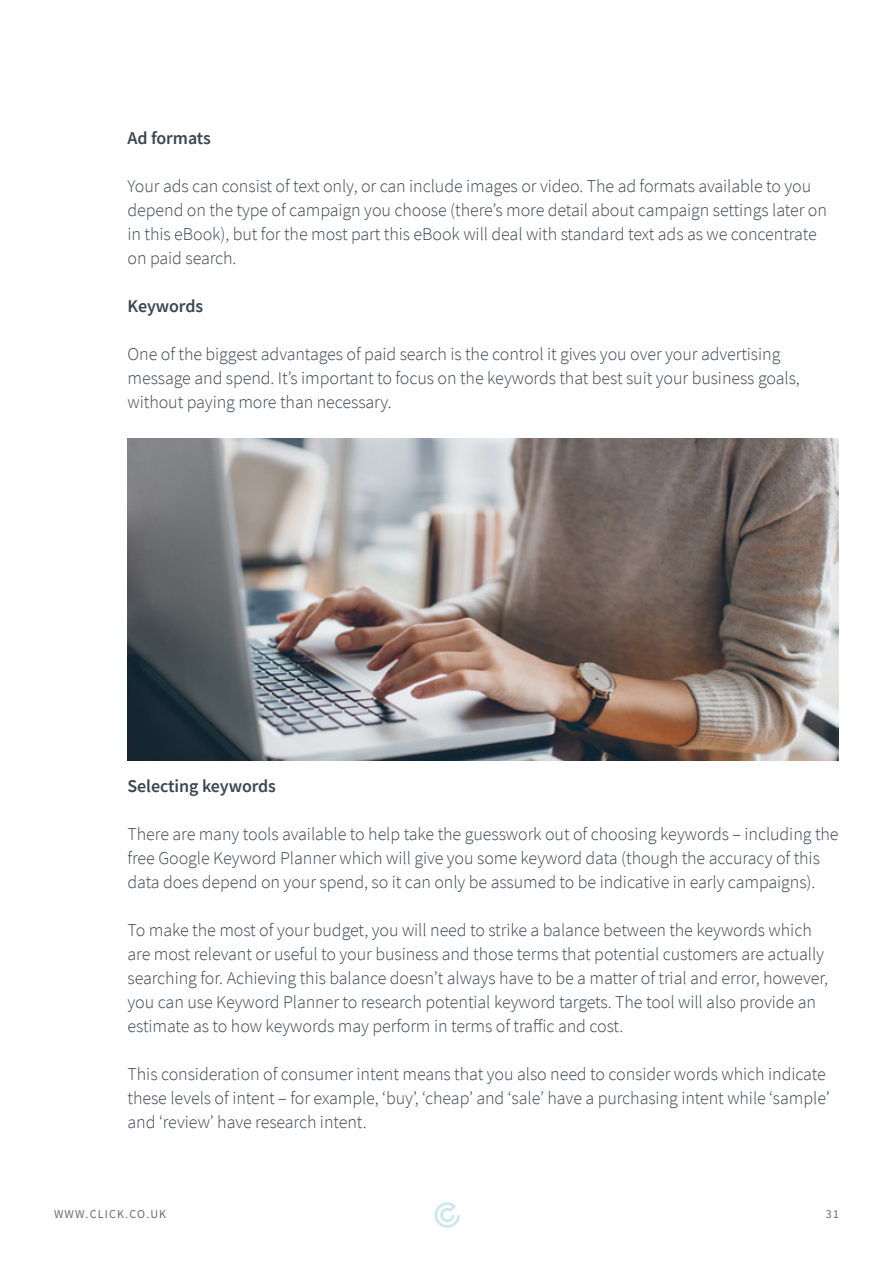
<style>
.page{position:relative;width:893px;height:1263px;background:#fff}
.page>*{position:absolute;margin:0;border:0;box-sizing:border-box;transform-origin:0 0}
.t1{font:300 18px/24px "Source Sans Pro";letter-spacing:-.005em;color:#3b464f}
.t2{font:600 18px "Source Sans Pro";letter-spacing:-.005em;color:#3b464f}
.t3{font:12px "Source Sans Pro";letter-spacing:.1em;color:#686b73}
</style>
<div class="page">
<svg style="left:434px;top:1202px;width:26px;height:26px"></svg>
<img style="left:128px;top:438px;width:711px;height:322px">
<p class="t2" style="left:128px;top:126px;width:85px">Ad formats</p>
<p class="t1" style="left:128px;top:174px;width:701px">Your ads can consist of text only, or can include images or video. The ad formats available to you depend on the type of campaign you choose (there’s more detail about campaign settings later on in this eBook), but for the most part this eBook will deal with standard text ads as we concentrate on paid search.</p>
<p class="t2" style="left:128px;top:294px;width:77px">Keywords</p>
<p class="t1" style="left:128px;top:342px;width:674px">One of the biggest advantages of paid search is the control it gives you over your advertising message and spend. It’s important to focus on the keywords that best suit your business goals, without paying more than necessary.</p>
<p class="t2" style="left:128px;top:774px;width:150px">Selecting keywords</p>
<p class="t1" style="left:128px;top:822px;width:713px">There are many tools available to help take the guesswork out of choosing keywords – including the free Google Keyword Planner which will give you some keyword data (though the accuracy of this data does depend on your spend, so it can only be assumed to be indicative in early campaigns).</p>
<p class="t1" style="left:128px;top:918px;width:702px">To make the most of your budget, you will need to strike a balance between the keywords which are most relevant or useful to your business and those terms that potential customers are actually searching for. Achieving this balance doesn’t always have to be a matter of trial and error, however, you can use Keyword Planner to research potential keyword targets. The tool will also provide an estimate as to how keywords may perform in terms of traffic and cost.</p>
<p class="t1" style="left:128px;top:1062px;width:704px">This consideration of consumer intent means that you also need to consider words which indicate these levels of intent – for example, ‘buy’, ‘cheap’ and ‘sale’ have a purchasing intent while ‘sample’ and ‘review’ have research intent.</p>
<p class="t3" style="left:54px;top:1206px;width:114px">WWW.CLICK.CO.UK</p>
<p class="t3" style="left:826px;top:1206px;width:15px">31</p>
</div>
